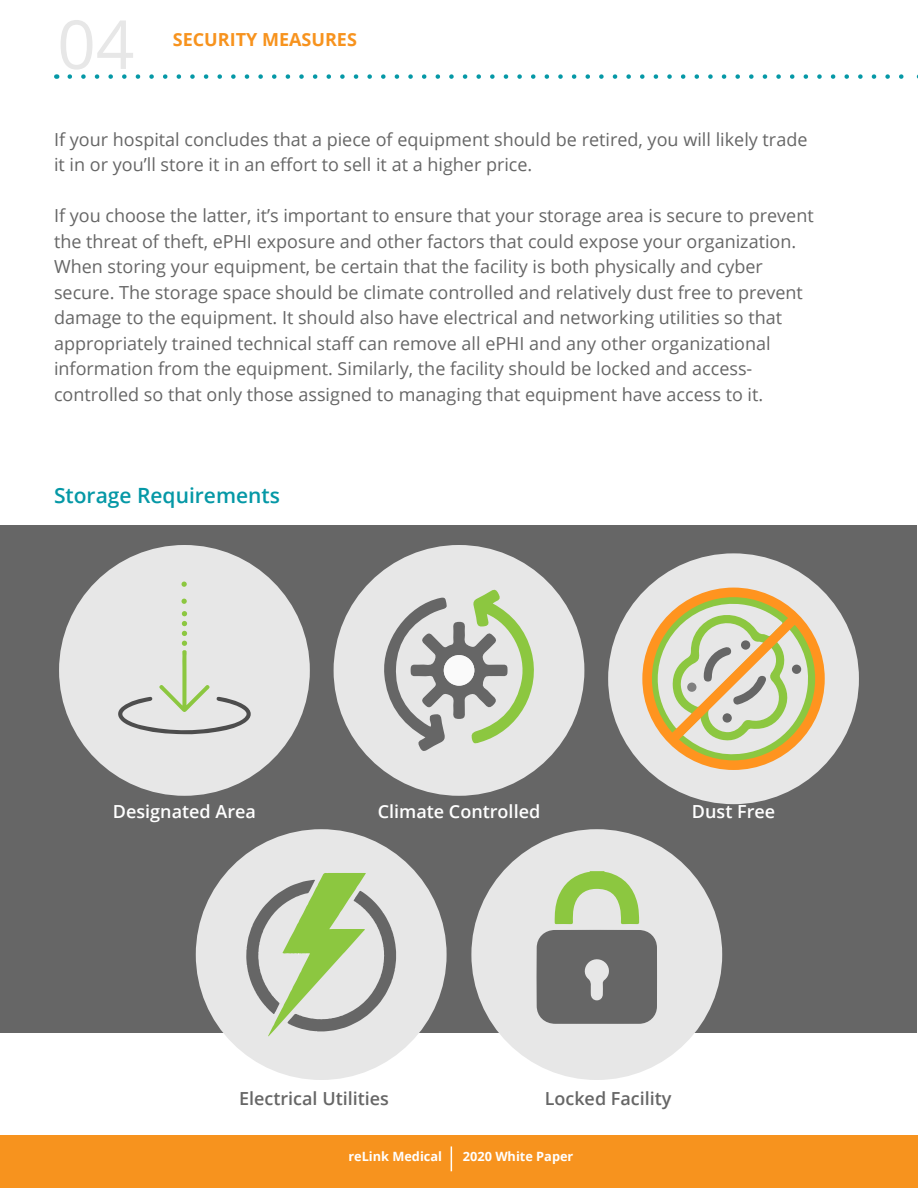
<style>
.page{position:relative;width:918px;height:1188px;background:#fff}
.page>*{position:absolute;margin:0;border:0;box-sizing:border-box;transform-origin:0 0}
.t1{font:67.5px "Open Sans";color:#e7e7e7}
.t2{font:600 21px "Open Sans";color:#0598a6}
.Paragraph_Style_1{font:18px/25.5px "Open Sans";color:#666}
.t3{font:600 18px "Open Sans";color:#fff}
.t4{font:600 18px "Open Sans";color:#666}
.t5{font:700 18px "Open Sans";color:#f7931e}
.t6{font:700 12.75px "Open Sans";color:#fff}
</style>
<div class="page">
<div style="left:0;top:1136px;width:918px;height:52px;background:#f7931e"></div>
<svg style="left:451px;top:1146px;width:1px;height:25px"></svg>
<svg style="left:70px;top:74px;width:848px;height:5px"></svg>
<div style="left:1px;top:525px;width:916px;height:507px;background:#666"></div>
<div style="left:59px;top:545px;width:251px;height:251px;background:#e7e7e7;border-radius:50%"></div>
<div style="left:334px;top:545px;width:250px;height:251px;background:#e7e7e7;border-radius:50%"></div>
<div style="left:608px;top:553px;width:251px;height:251px;background:#e7e7e7;border-radius:50%"></div>
<div style="left:196px;top:829px;width:251px;height:251px;background:#e7e7e7;border-radius:50%"></div>
<div style="left:471px;top:829px;width:251px;height:251px;background:#e7e7e7;border-radius:50%"></div>
<svg style="left:118px;top:611px;width:133px;height:123px"></svg>
<svg style="left:182px;top:599px;width:5px;height:5px"></svg>
<svg style="left:182px;top:582px;width:5px;height:5px"></svg>
<svg style="left:384px;top:589px;width:150px;height:162px"></svg>
<div style="left:444px;top:655px;width:30px;height:31px;background:#fafafa;border-radius:50%"></div>
<svg style="left:638px;top:583px;width:192px;height:192px"></svg>
<svg style="left:246px;top:873px;width:150px;height:163px"></svg>
<svg style="left:555px;top:871px;width:84px;height:53px"></svg>
<svg style="left:537px;top:930px;width:120px;height:94px;background:#707070"></svg>
<p class="t1" style="left:57px;top:-2px;width:79px">04</p>
<p class="t5" style="left:173px;top:27px;width:186px">SECURITY MEASURES</p>
<p class="Paragraph_Style_1" style="left:54px;top:126px;width:755px">If your hospital concludes that a piece of equipment should be retired, you will likely trade it in or you’ll store it in an effort to sell it at a higher price.</p>
<p class="Paragraph_Style_1" style="left:54px;top:202px;width:761px">If you choose the latter, it’s important to ensure that your storage area is secure to prevent the threat of theft, ePHI exposure and other factors that could expose your organization.<br>When storing your equipment, be certain that the facility is both physically and cyber secure. The storage space should be climate controlled and relatively dust free to prevent damage to the equipment. It should also have electrical and networking utilities so that appropriately trained technical staff can remove all ePHI and any other organizational information from the equipment. Similarly, the facility should be locked and access&shy;controlled so that only those assigned to managing that equipment have access to it.</p>
<p class="t2" style="left:54px;top:481px;width:228px">Storage Requirements</p>
<p class="t3" style="left:113px;top:799px;width:145px">Designated Area</p>
<p class="t3" style="left:378px;top:799px;width:164px">Climate Controlled</p>
<p class="t3" style="left:692px;top:799px;width:85px">Dust Free</p>
<p class="t4" style="left:239px;top:1086px;width:151px">Electrical Utilities</p>
<p class="t4" style="left:545px;top:1086px;width:128px">Locked Facility</p>
<p class="t6" style="left:348px;top:1148px;width:95px">reLink Medical</p>
<p class="t6" style="left:463px;top:1147px;width:112px">2020 White Paper</p>
</div>
